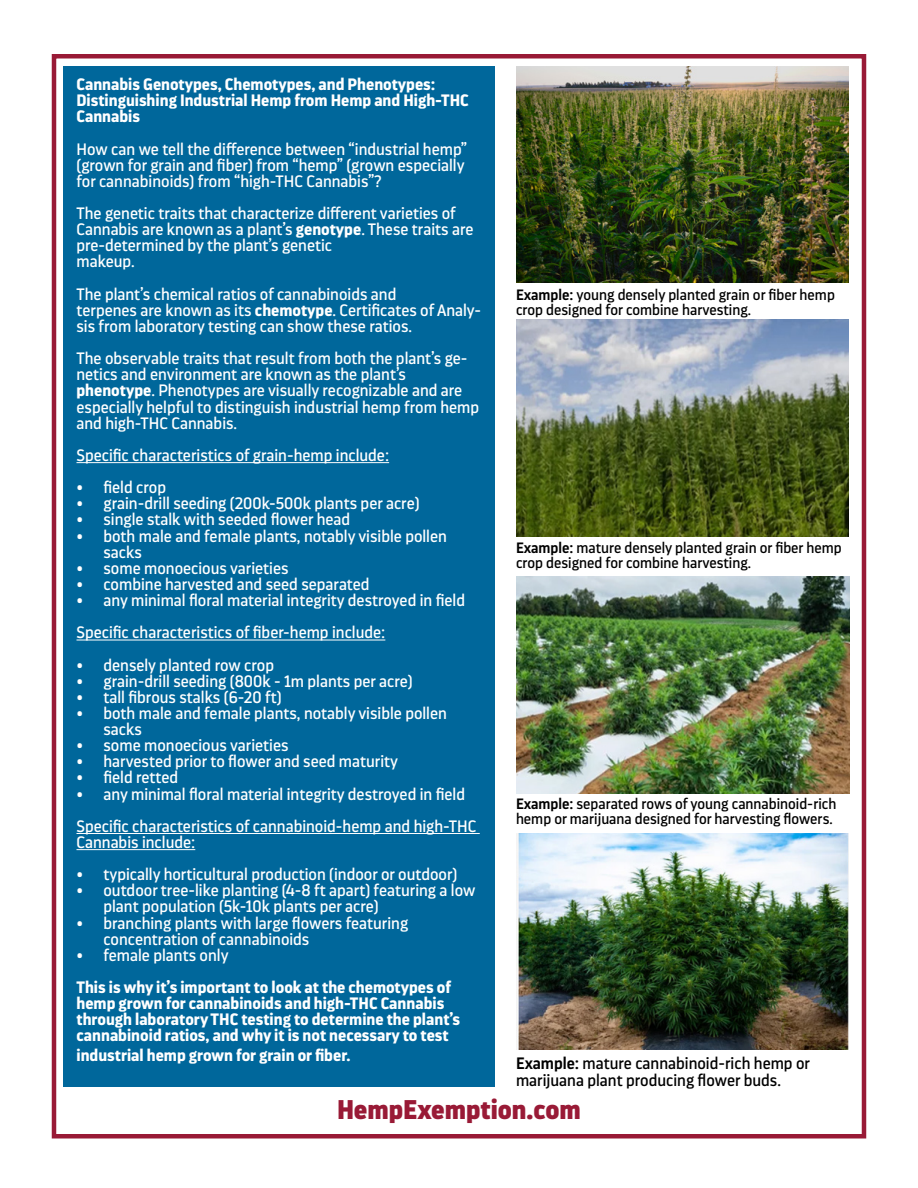
<style>
.page{position:relative;width:918px;height:1188px;background:#fff}
.page>*{position:absolute;margin:0;border:0;box-sizing:border-box;transform-origin:0 0}
.t1{font:900 27px "Darwin Pro";color:#991a36}
.t2{font:16.5px/16px "Darwin Pro";color:#fff}
.t3{font:700 16.5px/16px "Darwin Pro";color:#fff}
.t4{font:16.5px/16.5px "Darwin Pro";color:#000}
.t5{font:15px/15px "Darwin Pro";color:#000}
.s1{font-weight:700}
.s2{font-weight:600}
</style>
<div class="page">
<div style="left:52px;top:54px;width:814px;height:1084px;border:4px solid #991a36"></div>
<div style="left:63px;top:66px;width:432px;height:1020px;background:#00679b"></div>
<hr style="left:76px;top:462px;width:313px;height:1px;background:#fff">
<hr style="left:76px;top:640px;width:309px;height:1px;background:#fff">
<hr style="left:76px;top:833px;width:404px;height:1px;background:#fff">
<hr style="left:76px;top:849px;width:119px;height:1px;background:#fff">
<img style="left:516px;top:66px;width:333px;height:216px">
<img style="left:516px;top:577px;width:333px;height:216px">
<img style="left:516px;top:320px;width:333px;height:216px">
<img style="left:516px;top:834px;width:333px;height:216px">
<p class="t3" style="left:76px;top:76px;width:394px">Cannabis Genotypes, Chemotypes, and Phenotypes:<br>Distinguishing Industrial Hemp from Hemp and High-THC<br>Cannabis</p>
<p class="t2" style="left:76px;top:140px;width:392px">How can we tell the difference between “industrial hemp” (grown for grain and fiber) from “hemp” (grown especially for cannabinoids) from “high-THC Cannabis”?</p>
<p class="t2" style="left:76px;top:205px;width:399px">The genetic traits that characterize different varieties of Cannabis are known as a plant’s <span class="s1">genotype</span>. These traits are pre-determined by the plant’s genetic<br>makeup.</p>
<p class="t2" style="left:76px;top:286px;width:406px">The plant’s chemical ratios of cannabinoids and<br>terpenes are known as its <span class="s1">chemotype</span>. Certificates of Analy&shy;sis from laboratory testing can show these ratios.</p>
<p class="t2" style="left:76px;top:350px;width:404px">The observable traits that result from both the plant’s ge&shy;netics and environment are known as the plant’s <span class="s1">phenotype</span>. Phenotypes are visually recognizable and are especially helpful to distinguish industrial hemp from hemp and high-THC Cannabis.</p>
<p class="t2" style="left:76px;top:447px;width:314px">Specific characteristics of grain-hemp include:</p>
<p class="t2" style="left:76px;top:479px;width:91px">• field crop</p>
<p class="t2" style="left:76px;top:495px;width:345px">• grain-drill seeding (200k-500k plants per acre)</p>
<p class="t2" style="left:76px;top:511px;width:275px">• single stalk with seeded flower head</p>
<p class="t2" style="left:103px;top:527px;width:345px;text-indent:-27px">• both male and female plants, notably visible pollen sacks</p>
<p class="t2" style="left:76px;top:560px;width:214px">• some monoecious varieties</p>
<p class="t2" style="left:76px;top:576px;width:295px">• combine harvested and seed separated</p>
<p class="t2" style="left:76px;top:584px;width:390px;line-height:32.2px">• any minimal floral material integrity destroyed in field<br>Specific characteristics of fiber-hemp include:</p>
<p class="t2" style="left:76px;top:656px;width:199px">• densely planted row crop</p>
<p class="t2" style="left:76px;top:673px;width:338px">• grain-drill seeding (800k - 1m plants per acre)</p>
<p class="t2" style="left:76px;top:689px;width:207px">• tall fibrous stalks (6-20 ft)</p>
<p class="t2" style="left:103px;top:705px;width:345px;text-indent:-27px">• both male and female plants, notably visible pollen sacks</p>
<p class="t2" style="left:76px;top:737px;width:214px">• some monoecious varieties</p>
<p class="t2" style="left:76px;top:753px;width:323px">• harvested prior to flower and seed maturity</p>
<p class="t2" style="left:76px;top:769px;width:103px">• field retted</p>
<p class="t2" style="left:76px;top:777px;width:401px;line-height:32.2px">• any minimal floral material integrity destroyed in field<br>Specific characteristics of cannabinoid-hemp and high-THC</p>
<p class="t2" style="left:76px;top:834px;width:120px">Cannabis include:</p>
<p class="t2" style="left:76px;top:866px;width:382px">• typically horticultural production (indoor or outdoor)</p>
<p class="t2" style="left:103px;top:882px;width:373px;text-indent:-27px">• outdoor tree-like planting (4-8 ft apart) featuring a low plant population (5k-10k plants per acre)</p>
<p class="t2" style="left:103px;top:914px;width:306px;text-indent:-27px">• branching plants with large flowers featuring concentration of cannabinoids</p>
<p class="t2" style="left:76px;top:947px;width:154px">• female plants only</p>
<p class="t3" style="left:76px;top:979px;width:385px">This is why it’s important to look at the chemotypes of hemp grown for cannabinoids and high-THC Cannabis through laboratory THC testing to determine the plant’s cannabinoid ratios, and why it is not necessary to test</p>
<p class="t3" style="left:76px;top:1047px;width:275px">industrial hemp grown for grain or fiber.</p>
<p class="t5" style="left:516px;top:287px;width:320px"><span class="s2">Example:</span> young densely planted grain or fiber hemp crop designed for combine harvesting.</p>
<p class="t5" style="left:516px;top:539px;width:327px"><span class="s2">Example:</span> mature densely planted grain or fiber hemp crop designed for combine harvesting.</p>
<p class="t5" style="left:516px;top:796px;width:322px"><span class="s2">Example:</span> separated rows of young cannabinoid-rich hemp or marijuana designed for harvesting flowers.</p>
<p class="t4" style="left:516px;top:1055px;width:296px"><span class="s2">Example:</span> mature cannabinoid-rich hemp or marijuana plant producing flower buds.</p>
<h1 class="t1" style="left:337px;top:1090px;width:245px">HempExemption.com</h1>
</div>
